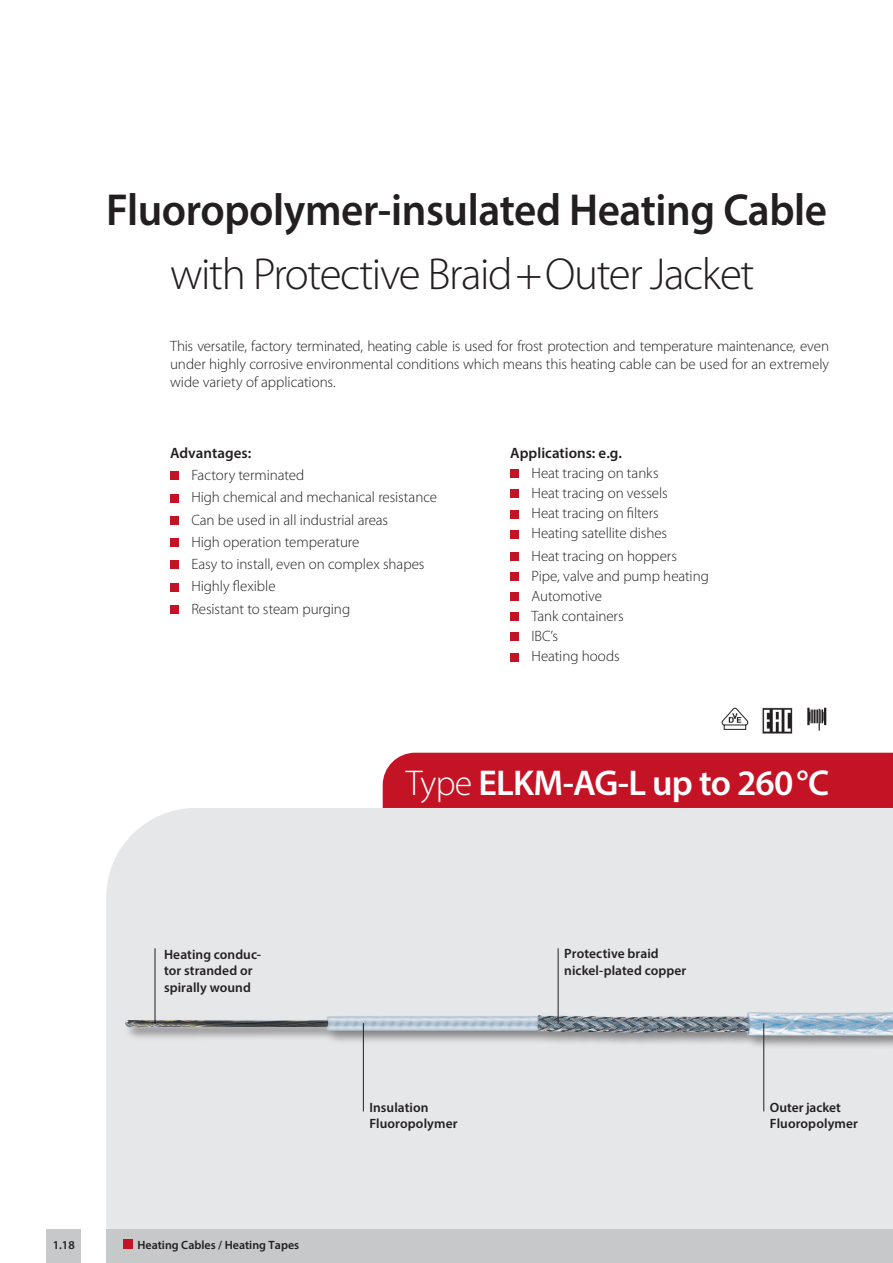
<style>
.page{position:relative;width:893px;height:1263px;background:#fff}
.page>*{position:absolute;margin:0;border:0;box-sizing:border-box;transform-origin:0 0}
.t1{font:600 45px "Myriad Pro";letter-spacing:-.01em;color:#231f20;scale:.96 1}
.t2{font:300 45px "Myriad Pro";letter-spacing:-.03em;color:#231f20}
.t3{font:600 36px "Myriad Pro";letter-spacing:-.02em;color:#fff}
.t4{font:300 15px/20.1px "Myriad Pro";letter-spacing:-.005em;color:#231f20}
.t5{font:600 15px "Myriad Pro";color:#231f20}
.t6{font:600 13.5px/16.5px "Myriad Pro";letter-spacing:.005em;color:#231f20}
.t7{font:600 12px "Myriad Pro";color:#231f20}
.s1{font-weight:300}
</style>
<div class="page">
<div style="left:383px;top:753px;width:510px;height:55px;background:#c41324"></div>
<div style="left:106px;top:808px;width:787px;height:421px;background:#e6e7e9"></div>
<div style="left:124px;top:1010px;width:769px;height:40px;background:#231f20;opacity:.5"></div>
<img style="left:125px;top:1015px;width:621px;height:18px">
<svg style="left:807px;top:708px;width:19px;height:23px"></svg>
<img style="left:761px;top:708px;width:32px;height:25px">
<svg style="left:721px;top:708px;width:28px;height:22px"></svg>
<hr style="left:155px;top:948px;width:1px;height:76px;background:#231f20">
<hr style="left:558px;top:948px;width:1px;height:76px;background:#231f20">
<hr style="left:363px;top:1023px;width:1px;height:88px;background:#231f20">
<hr style="left:763px;top:1023px;width:1px;height:88px;background:#231f20">
<div style="left:47px;top:1229px;width:34px;height:34px;background:#c7c8ca"></div>
<div style="left:106px;top:1229px;width:787px;height:34px;background:#c7c8ca"></div>
<div style="left:123px;top:1239px;width:9px;height:10px;background:#c41324"></div>
<div style="left:170px;top:472px;width:8px;height:8px;background:#c41324"></div>
<div style="left:170px;top:494px;width:8px;height:8px;background:#c41324"></div>
<div style="left:170px;top:516px;width:8px;height:8px;background:#c41324"></div>
<div style="left:170px;top:538px;width:8px;height:9px;background:#c41324"></div>
<div style="left:170px;top:561px;width:8px;height:8px;background:#c41324"></div>
<div style="left:170px;top:583px;width:8px;height:8px;background:#c41324"></div>
<div style="left:170px;top:605px;width:8px;height:8px;background:#c41324"></div>
<div style="left:510px;top:470px;width:9px;height:8px;background:#c41324"></div>
<div style="left:510px;top:490px;width:9px;height:8px;background:#c41324"></div>
<div style="left:510px;top:510px;width:9px;height:8px;background:#c41324"></div>
<div style="left:510px;top:530px;width:9px;height:8px;background:#c41324"></div>
<div style="left:510px;top:552px;width:9px;height:8px;background:#c41324"></div>
<div style="left:510px;top:572px;width:9px;height:9px;background:#c41324"></div>
<div style="left:510px;top:592px;width:9px;height:9px;background:#c41324"></div>
<div style="left:510px;top:613px;width:9px;height:8px;background:#c41324"></div>
<div style="left:510px;top:633px;width:9px;height:8px;background:#c41324"></div>
<div style="left:510px;top:653px;width:9px;height:8px;background:#c41324"></div>
<h1 class="t1" style="left:106px;top:181px;width:752px">Fluoropolymer-insulated Heating Cable</h1>
<h1 class="t2" style="left:170px;top:249px;width:586px">with Protective Braid+Outer Jacket</h1>
<p class="t4" style="left:170px;top:338px;width:661px;line-height:18px;text-align:justify">This versatile, factory terminated, heating cable is used for frost protection and temperature maintenance, even under highly corrosive environmental conditions which means this heating cable can be used for an extremely wide variety of applications.</p>
<p class="t5" style="left:170px;top:443px;width:83px">Advantages:</p>
<p class="t4" style="left:191px;top:464px;width:247px;line-height:22.2px">Factory terminated<br>High chemical and mechanical resistance<br>Can be used in all industrial areas<br>High operation temperature<br>Easy to install, even on complex shapes<br>Highly flexible<br>Resistant to steam purging</p>
<p class="t5" style="left:510px;top:443px;width:113px">Applications: e.g.</p>
<p class="t4" style="left:531px;top:463px;width:138px">Heat tracing on tanks<br>Heat tracing on vessels<br>Heat tracing on filters<br>Heating satellite dishes</p>
<p class="t4" style="left:531px;top:546px;width:179px">Heat tracing on hoppers<br>Pipe, valve and pump heating<br>Automotive<br>Tank containers<br>IBC’s<br>Heating hoods</p>
<p class="t6" style="left:164px;top:945px;width:98px">Heating conduc&shy;tor stranded or spirally wound</p>
<p class="t7" style="left:53px;top:1237px;width:24px">1.18</p>
<p class="t7" style="left:137px;top:1237px;width:163px">Heating Cables / Heating Tapes</p>
<h2 class="t3" style="left:406px;top:759px;width:425px"><span class="s1">Type</span> ELKM-AG-L up to 260°C</h2>
<p class="t6" style="left:564px;top:945px;width:124px">Protective braid nickel-plated copper</p>
<p class="t6" style="left:370px;top:1098px;width:90px">Insulation<br>Fluoropolymer</p>
<p class="t6" style="left:770px;top:1098px;width:90px">Outer jacket<br>Fluoropolymer</p>
</div>
